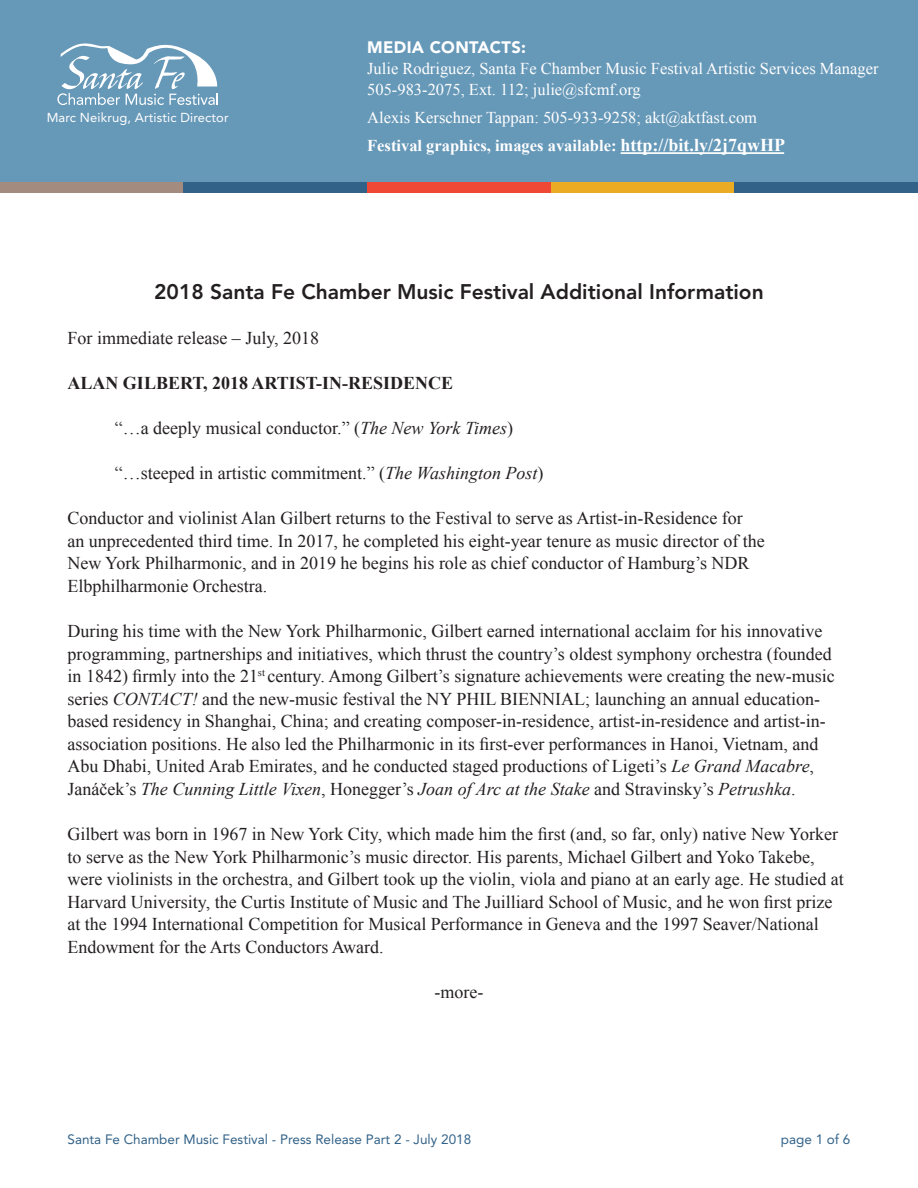
<style>
.page{position:relative;width:918px;height:1188px;background:#fff}
.page>*{position:absolute;margin:0;border:0;box-sizing:border-box;transform-origin:0 0}
.t1{font:800 21px "Avenir";color:#231f20}
.t2{font:18px/22.5px "Times New Roman";color:#231f20}
.t3{font:700 18px "Times New Roman";color:#231f20}
.t4{font:16.5px/21px "Times New Roman";color:#fff}
.t5{font:900 16.5px "Avenir";letter-spacing:.02em;color:#fff}
.t6{font:13.5px "Avenir";color:#326288}
.t7{font:12.9px "Avenir";letter-spacing:.01em;color:#fff}
.s1{font-weight:700}
.s2{font-weight:700;font-size:18px}
.s3{font-style:italic}
</style>
<div class="page">
<div style="left:0;top:0;width:918px;height:182px;background:#6698b8"></div>
<div style="left:367px;top:182px;width:184px;height:11px;background:#ef4834"></div>
<div style="left:0;top:182px;width:184px;height:11px;background:#a38b7f"></div>
<div style="left:184px;top:182px;width:183px;height:11px;background:#326288"></div>
<div style="left:551px;top:182px;width:183px;height:11px;background:#ebab22"></div>
<div style="left:734px;top:182px;width:184px;height:11px;background:#326288"></div>
<hr style="left:621px;top:152px;width:163px;height:2px;background:#fff">
<svg style="left:57px;top:43px;width:161px;height:62px"></svg>
<p class="t7" style="left:47px;top:110px;width:184px">Marc Neikrug, Artistic Director</p>
<p class="t5" style="left:367px;top:37px;width:160px">MEDIA CONTACTS:</p>
<p class="t4" style="left:367px;top:58px;width:513px">Julie Rodriguez, Santa Fe Chamber Music Festival Artistic Services Manager<br>505-983-2075, Ext. 112; julie@sfcmf.org</p>
<p class="t4" style="left:367px;top:103px;width:419px;line-height:28.3px">Alexis Kerschner Tappan: 505-933-9258; akt@aktfast.com<br><span class="s1">Festival graphics, images available:</span> <span class="s2">http://bit.ly/2j7qwHP</span></p>
<p class="t1" style="left:154px;top:279px;width:611px">2018 Santa Fe Chamber Music Festival Additional Information</p>
<p class="t2" style="left:68px;top:327px;width:253px">For immediate release – July, 2018</p>
<p class="t3" style="left:68px;top:371px;width:387px">ALAN GILBERT, 2018 ARTIST-IN-RESIDENCE</p>
<p class="t2" style="left:115px;top:417px;width:400px">“…a deeply musical conductor.” (<span class="s3">The New York Times</span>)</p>
<p class="t2" style="left:115px;top:462px;width:430px">“…steeped in artistic commitment.” (<span class="s3">The Washington Post</span>)</p>
<p class="t2" style="left:67px;top:507px;width:699px">Conductor and violinist Alan Gilbert returns to the Festival to serve as Artist-in-Residence for<br>an unprecedented third time. In 2017, he completed his eight-year tenure as music director of the New York Philharmonic, and in 2019 he begins his role as chief conductor of Hamburg’s NDR Elbphilharmonie Orchestra.</p>
<p class="t2" style="left:67px;top:620px;width:769px">During his time with the New York Philharmonic, Gilbert earned international acclaim for his innovative programming, partnerships and initiatives, which thrust the country’s oldest symphony orchestra (founded in 1842) firmly into the 21<sup>st</sup> century. Among Gilbert’s signature achievements were creating the new-music series <span class="s3">CONTACT!</span> and the new-music festival the NY PHIL BIENNIAL; launching an annual education&shy;based residency in Shanghai, China; and creating composer-in-residence, artist-in-residence and artist-in&shy;association positions. He also led the Philharmonic in its first-ever performances in Hanoi, Vietnam, and Abu Dhabi, United Arab Emirates, and he conducted staged productions of Ligeti’s <span class="s3">Le Grand Macabre</span>, Janáček’s <span class="s3">The Cunning Little Vixen</span>, Honegger’s <span class="s3">Joan of Arc at the Stake</span> and Stravinsky’s <span class="s3">Petrushka</span>.</p>
<p class="t2" style="left:67px;top:823px;width:778px">Gilbert was born in 1967 in New York City, which made him the first (and, so far, only) native New Yorker to serve as the New York Philharmonic’s music director. His parents, Michael Gilbert and Yoko Takebe, were violinists in the orchestra, and Gilbert took up the violin, viola and piano at an early age. He studied at Harvard University, the Curtis Institute of Music and The Juilliard School of Music, and he won first prize at the 1994 International Competition for Musical Performance in Geneva and the 1997 Seaver/National Endowment for the Arts Conductors Award.</p>
<p class="t2" style="left:435px;top:981px;width:50px">-more-</p>
<p class="t6" style="left:68px;top:1132px;width:405px">Santa Fe Chamber Music Festival - Press Release Part 2 - July 2018</p>
<p class="t6" style="left:781px;top:1132px;width:71px">page 1 of 6</p>
</div>
